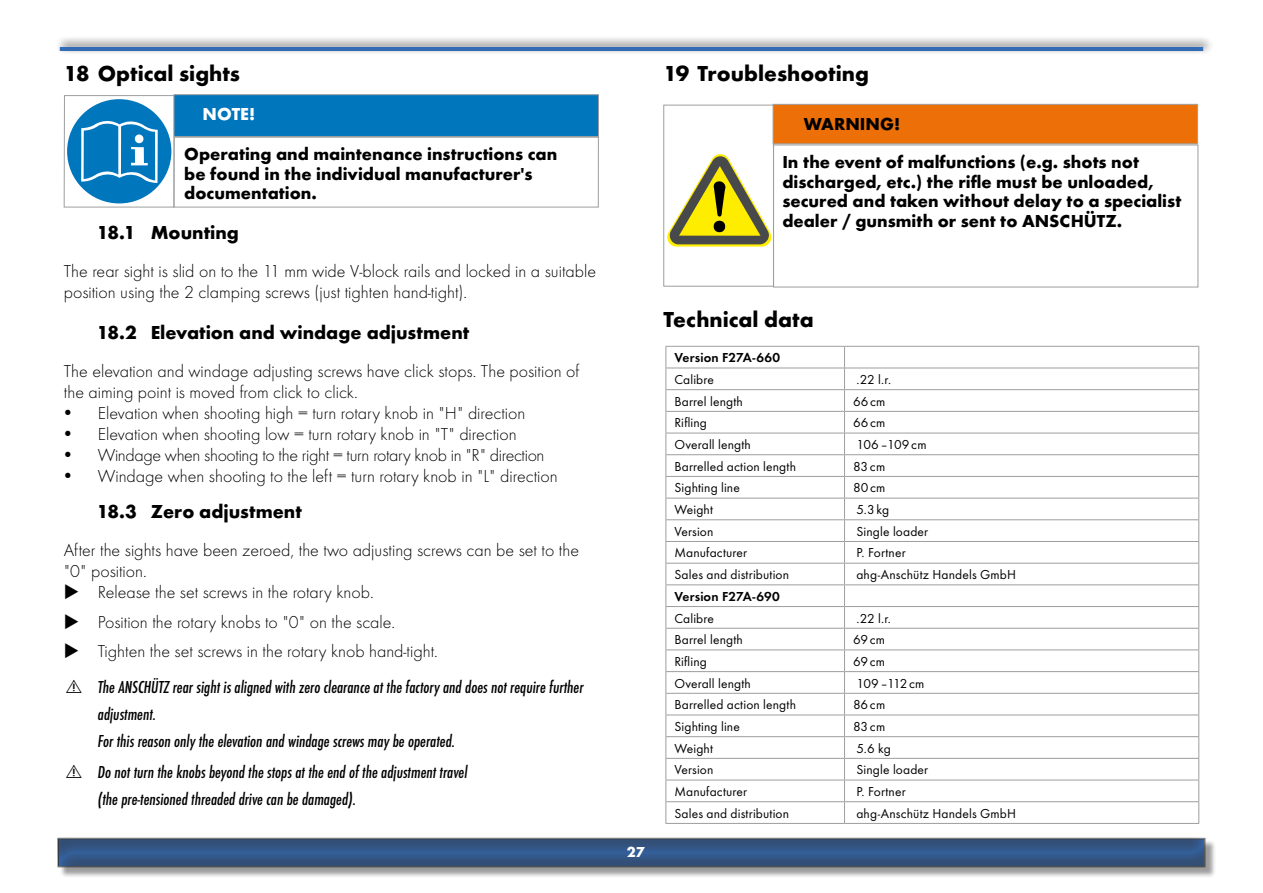
<style>
.page{position:relative;width:1263px;height:893px;background:#fff}
.page>*{position:absolute;margin:0;border:0;box-sizing:border-box;transform-origin:0 0}
.t1{font:700 22.5px "Futura T";color:#000}
.t2{font:700 19.5px "Futura T";color:#000}
.t3{font:300 18px/21px "Futura T";color:#000}
.t4{font:italic 500 condensed 18px/27px "Futura T";color:#000}
.t5{font:700 18px/19.5px "Futura T";color:#000}
.t6{font:300 18px "Futura T";letter-spacing:-.02em;color:#000}
.t7{font:700 18px "Futura T";color:#fff}
.t8{font:700 15px "Futura T";color:#fff}
.t9{font:13.5px "Futura T";letter-spacing:.01em;color:#000}
.t10{font:600 13.5px "Futura T";letter-spacing:.01em;color:#000}
.t11{font:13.5px "Futura T";letter-spacing:-.015em;color:#000}
.s1{font-family:"Arial ANSI";font-weight:400;font-style:normal;font-stretch:normal}
</style>
<div class="page">
<svg style="left:64px;top:96px;width:110px;height:110px"></svg>
<div style="left:67px;top:99px;width:104px;height:104px;background:#0076bd;border-radius:50%"></div>
<svg style="left:81px;top:120px;width:77px;height:63px"></svg>
<div style="left:64px;top:95px;width:111px;height:112px;border:1px solid #9c9e9f"></div>
<div style="left:174px;top:137px;width:425px;height:70px;border:1px solid #9c9e9f"></div>
<div style="left:174px;top:94px;width:425px;height:43px;background:#0076bd;border:1px solid #9c9e9f"></div>
<svg style="left:667px;top:154px;width:104px;height:93px"></svg>
<div style="left:663px;top:105px;width:111px;height:182px;border:1px solid #9c9e9f"></div>
<div style="left:773px;top:145px;width:425px;height:142px;border:1px solid #9c9e9f"></div>
<div style="left:773px;top:104px;width:425px;height:40px;background:#ec7007;border:1px solid #9c9e9f"></div>
<hr style="left:665px;top:346px;width:179px;height:1px;background:#9c9e9f">
<hr style="left:844px;top:346px;width:355px;height:1px;background:#9c9e9f">
<hr style="left:665px;top:368px;width:179px;height:1px;background:#9c9e9f">
<hr style="left:844px;top:368px;width:355px;height:1px;background:#9c9e9f">
<hr style="left:665px;top:389px;width:179px;height:1px;background:#9c9e9f">
<hr style="left:844px;top:389px;width:355px;height:1px;background:#9c9e9f">
<hr style="left:665px;top:411px;width:179px;height:1px;background:#9c9e9f">
<hr style="left:844px;top:411px;width:355px;height:1px;background:#9c9e9f">
<hr style="left:665px;top:433px;width:179px;height:1px;background:#9c9e9f">
<hr style="left:844px;top:433px;width:355px;height:1px;background:#9c9e9f">
<hr style="left:665px;top:454px;width:179px;height:1px;background:#9c9e9f">
<hr style="left:844px;top:454px;width:355px;height:1px;background:#9c9e9f">
<hr style="left:665px;top:476px;width:179px;height:1px;background:#9c9e9f">
<hr style="left:844px;top:476px;width:355px;height:1px;background:#9c9e9f">
<hr style="left:665px;top:498px;width:179px;height:1px;background:#9c9e9f">
<hr style="left:844px;top:498px;width:355px;height:1px;background:#9c9e9f">
<hr style="left:665px;top:519px;width:179px;height:1px;background:#9c9e9f">
<hr style="left:844px;top:519px;width:355px;height:1px;background:#9c9e9f">
<hr style="left:665px;top:541px;width:179px;height:1px;background:#9c9e9f">
<hr style="left:844px;top:541px;width:355px;height:1px;background:#9c9e9f">
<hr style="left:665px;top:563px;width:179px;height:1px;background:#9c9e9f">
<hr style="left:844px;top:563px;width:355px;height:1px;background:#9c9e9f">
<hr style="left:665px;top:584px;width:179px;height:1px;background:#9c9e9f">
<hr style="left:844px;top:584px;width:355px;height:1px;background:#9c9e9f">
<hr style="left:665px;top:606px;width:179px;height:1px;background:#9c9e9f">
<hr style="left:844px;top:606px;width:355px;height:1px;background:#9c9e9f">
<hr style="left:665px;top:628px;width:179px;height:1px;background:#9c9e9f">
<hr style="left:844px;top:628px;width:355px;height:1px;background:#9c9e9f">
<hr style="left:665px;top:649px;width:179px;height:1px;background:#9c9e9f">
<hr style="left:844px;top:649px;width:355px;height:1px;background:#9c9e9f">
<hr style="left:665px;top:671px;width:179px;height:1px;background:#9c9e9f">
<hr style="left:844px;top:671px;width:355px;height:1px;background:#9c9e9f">
<hr style="left:665px;top:693px;width:179px;height:1px;background:#9c9e9f">
<hr style="left:844px;top:693px;width:355px;height:1px;background:#9c9e9f">
<hr style="left:665px;top:715px;width:179px;height:1px;background:#9c9e9f">
<hr style="left:844px;top:715px;width:355px;height:1px;background:#9c9e9f">
<hr style="left:665px;top:736px;width:179px;height:1px;background:#9c9e9f">
<hr style="left:844px;top:736px;width:355px;height:1px;background:#9c9e9f">
<hr style="left:665px;top:758px;width:179px;height:1px;background:#9c9e9f">
<hr style="left:844px;top:758px;width:355px;height:1px;background:#9c9e9f">
<hr style="left:665px;top:780px;width:179px;height:1px;background:#9c9e9f">
<hr style="left:844px;top:780px;width:355px;height:1px;background:#9c9e9f">
<hr style="left:665px;top:801px;width:179px;height:1px;background:#9c9e9f">
<svg style="left:665px;top:347px;width:1px;height:476px"></svg>
<hr style="left:844px;top:801px;width:355px;height:1px;background:#9c9e9f">
<svg style="left:844px;top:347px;width:1px;height:476px"></svg>
<svg style="left:1198px;top:347px;width:1px;height:476px"></svg>
<hr style="left:665px;top:823px;width:179px;height:1px;background:#9c9e9f">
<hr style="left:844px;top:823px;width:355px;height:1px;background:#9c9e9f">
<div style="left:54px;top:36px;width:1160px;height:20px;background:#000;opacity:.74"></div>
<div style="left:59px;top:45px;width:1146px;height:6px;background:#fff;opacity:.44"></div>
<div style="left:59px;top:839px;width:1157px;height:39px;background:#000;opacity:.49"></div>
<div style="left:57px;top:836px;width:1149px;height:32px;background:#fff;opacity:.45"></div>
<p class="t1" style="left:64px;top:60px;width:178px">18 Optical sights</p>
<p class="t7" style="left:202px;top:103px;width:54px">Note!</p>
<p class="t5" style="left:184px;top:145px;width:374px">Operating and maintenance instructions can be found in the individual manufacturer's documentation.</p>
<p class="t2" style="left:97px;top:221px;width:144px">18.1 Mounting</p>
<p class="t3" style="left:64px;top:261px;width:534px">The rear sight is slid on to the 11 mm wide V-block rails and locked in a suitable position using the 2 clamping screws (just tighten hand-tight).</p>
<p class="t2" style="left:97px;top:321px;width:374px">18.2 Elevation and windage adjustment</p>
<p class="t3" style="left:64px;top:360px;width:517px">The elevation and windage adjusting screws have click stops. The position of</p>
<p class="t3" style="left:64px;top:381px;width:296px">the aiming point is moved from click to click.</p>
<p class="t3" style="left:98px;top:402px;width:429px">Elevation when shooting high = turn rotary knob in "H" direction</p>
<p class="t3" style="left:98px;top:423px;width:420px">Elevation when shooting low = turn rotary knob in "T" direction</p>
<p class="t6" style="left:98px;top:444px;width:448px">Windage when shooting to the right = turn rotary knob in "R" direction</p>
<p class="t3" style="left:98px;top:465px;width:461px">Windage when shooting to the left = turn rotary knob in "L" direction</p>
<p class="t2" style="left:97px;top:500px;width:207px">18.3 Zero adjustment</p>
<p class="t3" style="left:64px;top:539px;width:517px">After the sights have been zeroed, the two adjusting screws can be set to the</p>
<p class="t3" style="left:64px;top:560px;width:84px">"0" position.</p>
<p class="t3" style="left:98px;top:581px;width:277px">Release the set screws in the rotary knob.</p>
<p class="t3" style="left:98px;top:607px;width:341px;line-height:29.5px">Position the rotary knobs to "0" on the scale.<br>Tighten the set screws in the rotary knob hand-tight.</p>
<p class="t4" style="left:98px;top:673px;width:487px;text-indent:-31px"><span class="s1">$</span> The ANSCHÜTZ rear sight is aligned with zero clearance at the factory and does not require further adjustment.<br>For this reason only the elevation and windage screws may be operated.</p>
<p class="t4" style="left:98px;top:758px;width:371px;text-indent:-31px"><span class="s1">$</span> Do not turn the knobs beyond the stops at the end of the adjustment travel (the pre-tensioned threaded drive can be damaged).</p>
<p class="t1" style="left:663px;top:60px;width:207px">19 Troubleshooting</p>
<p class="t5" style="left:804px;top:114px;width:31px">Warning</p>
<p class="t5" style="left:894px;top:114px;width:8px">!</p>
<p class="t5" style="left:782px;top:152px;width:400px">In the event of malfunctions (e.g. shots not discharged, etc.) the rifle must be unloaded, secured and taken without delay to a specialist dealer / gunsmith or sent to ANSCHÜTZ.</p>
<p class="t8" style="left:627px;top:844px;width:19px">27</p>
<p class="t1" style="left:663px;top:306px;width:152px">Technical data</p>
<p class="t10" style="left:674px;top:350px;width:107px">Version F27A-660</p>
<p class="t9" style="left:674px;top:372px;width:41px">Calibre</p>
<p class="t9" style="left:856px;top:372px;width:36px">.22 l.r.</p>
<p class="t9" style="left:674px;top:393px;width:70px">Barrel length</p>
<p class="t9" style="left:853px;top:393px;width:34px">66cm</p>
<p class="t9" style="left:674px;top:415px;width:34px">Rifling</p>
<p class="t9" style="left:853px;top:415px;width:34px">66cm</p>
<p class="t9" style="left:674px;top:437px;width:78px">Overall length</p>
<p class="t9" style="left:856px;top:437px;width:72px">106–109cm</p>
<p class="t9" style="left:674px;top:458px;width:123px">Barrelled action length</p>
<p class="t9" style="left:853px;top:458px;width:34px">83cm</p>
<p class="t9" style="left:674px;top:480px;width:67px">Sighting line</p>
<p class="t9" style="left:853px;top:480px;width:34px">80cm</p>
<p class="t9" style="left:674px;top:502px;width:40px">Weight</p>
<p class="t9" style="left:856px;top:502px;width:34px">5.3kg</p>
<p class="t9" style="left:674px;top:523px;width:41px">Version</p>
<p class="t9" style="left:856px;top:523px;width:73px">Single loader</p>
<p class="t9" style="left:674px;top:545px;width:74px">Manufacturer</p>
<p class="t9" style="left:856px;top:545px;width:51px">P. Fortner</p>
<p class="t9" style="left:674px;top:567px;width:116px">Sales and distribution</p>
<p class="t9" style="left:856px;top:567px;width:161px">ahg-Anschütz Handels GmbH</p>
<p class="t10" style="left:674px;top:588px;width:107px">Version F27A-690</p>
<p class="t9" style="left:674px;top:610px;width:41px">Calibre</p>
<p class="t9" style="left:856px;top:610px;width:36px">.22 l.r.</p>
<p class="t9" style="left:674px;top:632px;width:70px">Barrel length</p>
<p class="t9" style="left:853px;top:632px;width:34px">69cm</p>
<p class="t9" style="left:674px;top:653px;width:34px">Rifling</p>
<p class="t9" style="left:853px;top:653px;width:34px">69cm</p>
<p class="t9" style="left:674px;top:675px;width:78px">Overall length</p>
<p class="t11" style="left:856px;top:675px;width:70px">109–112cm</p>
<p class="t9" style="left:674px;top:697px;width:123px">Barrelled action length</p>
<p class="t9" style="left:853px;top:697px;width:34px">86cm</p>
<p class="t9" style="left:674px;top:719px;width:67px">Sighting line</p>
<p class="t9" style="left:853px;top:719px;width:34px">83cm</p>
<p class="t9" style="left:674px;top:740px;width:40px">Weight</p>
<p class="t9" style="left:856px;top:740px;width:36px">5.6 kg</p>
<p class="t9" style="left:674px;top:762px;width:41px">Version</p>
<p class="t9" style="left:856px;top:762px;width:73px">Single loader</p>
<p class="t9" style="left:674px;top:784px;width:74px">Manufacturer</p>
<p class="t9" style="left:856px;top:784px;width:51px">P. Fortner</p>
<p class="t9" style="left:674px;top:805px;width:116px">Sales and distribution</p>
<p class="t9" style="left:856px;top:805px;width:161px">ahg-Anschütz Handels GmbH</p>
</div>
